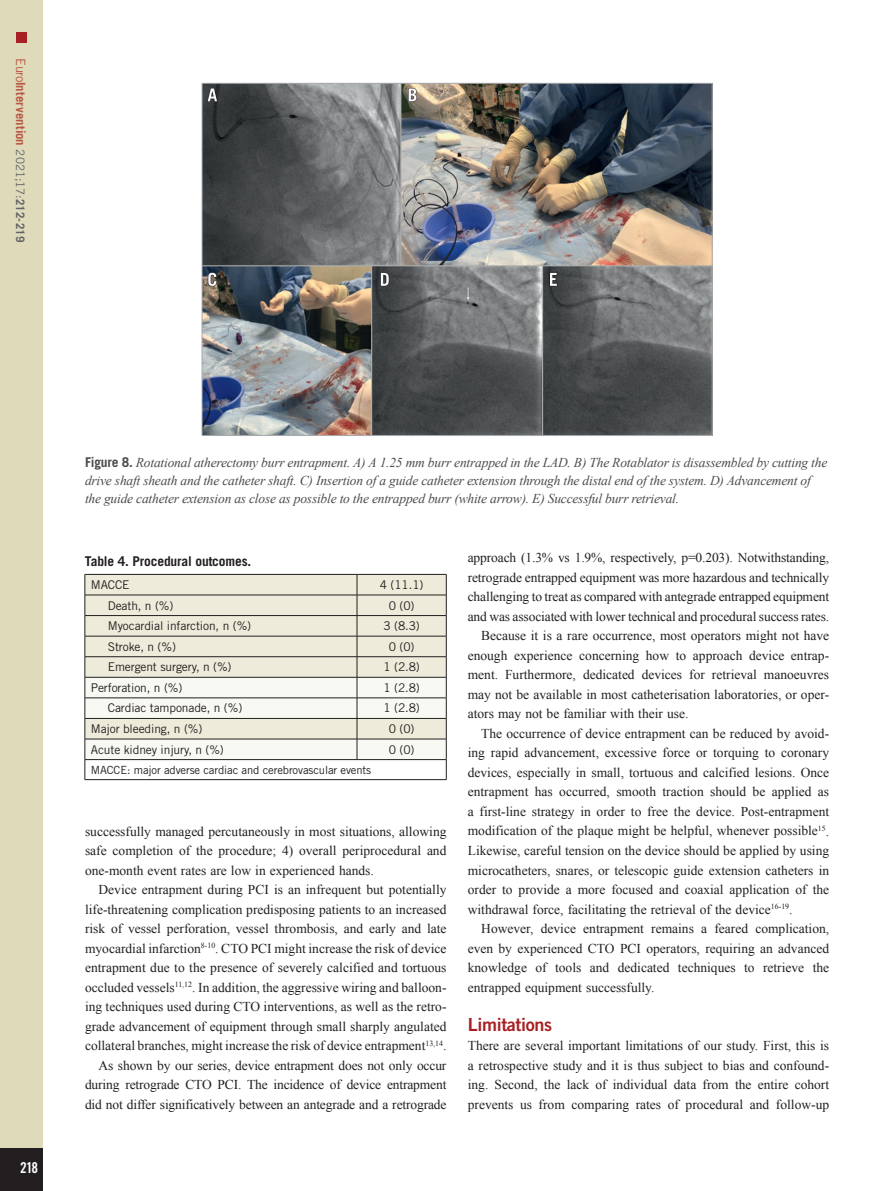
<style>
.page{position:relative;width:893px;height:1191px;background:#fff}
.page>*{position:absolute;margin:0;border:0;box-sizing:border-box;transform-origin:0 0}
.intertitre1{font:18px "Trade Gothic LT Std Bd 2";letter-spacing:-.02em;color:#a72023}
.t1{font:15px "Trade Gothic LT Std Bd Cn 20";color:#fff}
.text_paragraph{font:13.5px/19.5px "Times New Roman";color:#231f20;text-align:justify}
.text_1er_paragraph{font:13.5px/19.5px "Times New Roman";color:#231f20;text-align:justify}
.figure_legende{font:italic 13.5px/18px "Times New Roman";letter-spacing:-.015em;color:#4b4c4d}
.tablo_titre{font:700 13.5px "Trade Gothic LT Std";letter-spacing:-.01em;color:#231f20}
.t2{font:700 12.75px "Trade Gothic LT Std";letter-spacing:.005em;color:#b85744}
.tablo_texte{font:12px "Trade Gothic LT Std";letter-spacing:-.01em;color:#231f20}
.tablo_pied{font:11.25px "Trade Gothic LT Std";letter-spacing:-.01em;color:#231f20}
.s1{font-weight:400}
.s2{font-weight:400;font-size:11.7px;color:#636366}
.s3{font-size:11.7px;color:#636366}
.s4{font-family:"Trade Gothic LT Std";font-weight:700;font-style:normal}
</style>
<div class="page">
<div style="left:0;top:0;width:43px;height:1191px;background:#dedaba"></div>
<div style="left:0;top:1148px;width:43px;height:43px;background:#231f20"></div>
<div style="left:16px;top:32px;width:10px;height:10px;background:#a72023"></div>
<img style="left:204px;top:85px;width:507px;height:349px">
<svg style="left:85px;top:433px;width:585px;height:346px"></svg>
<hr style="left:85px;top:779px;width:272px;height:1px;background:#231f20">
<hr style="left:357px;top:779px;width:89px;height:1px;background:#231f20">
<p class="t2" style="left:29px;top:58px;width:185px;rotate:90deg"><span class="s1">Euro</span>Intervention <span class="s2">2021;17:</span><span class="s3">212-219</span></p>
<p class="t1" style="left:20px;top:1158px;width:20px">218</p>
<p class="figure_legende" style="left:85px;top:453px;width:744px"><span class="s4">Figure 8.</span> Rotational atherectomy burr entrapment. A) A 1.25 mm burr entrapped in the LAD. B) The Rotablator is disassembled by cutting the drive shaft sheath and the catheter shaft. C) Insertion of a guide catheter extension through the distal end of the system. D) Advancement of the guide catheter extension as close as possible to the entrapped burr (white arrow). E) Successful burr retrieval.</p>
<p class="tablo_titre" style="left:85px;top:553px;width:168px">Table 4. Procedural outcomes.</p>
<p class="tablo_texte" style="left:91px;top:577px;width:40px">MACCE</p>
<p class="tablo_texte" style="left:380px;top:577px;width:45px">4 (11.1)</p>
<p class="tablo_texte" style="left:108px;top:598px;width:67px">Death, n (%)</p>
<p class="tablo_texte" style="left:389px;top:598px;width:27px">0 (0)</p>
<p class="tablo_texte" style="left:108px;top:618px;width:145px">Myocardial infarction, n (%)</p>
<p class="tablo_texte" style="left:383px;top:618px;width:38px">3 (8.3)</p>
<p class="tablo_texte" style="left:108px;top:639px;width:70px">Stroke, n (%)</p>
<p class="tablo_texte" style="left:389px;top:639px;width:27px">0 (0)</p>
<p class="tablo_texte" style="left:108px;top:660px;width:125px">Emergent surgery, n (%)</p>
<p class="tablo_texte" style="left:383px;top:660px;width:38px">1 (2.8)</p>
<p class="tablo_texte" style="left:91px;top:680px;width:93px">Perforation, n (%)</p>
<p class="tablo_texte" style="left:383px;top:680px;width:38px">1 (2.8)</p>
<p class="tablo_texte" style="left:108px;top:701px;width:136px">Cardiac tamponade, n (%)</p>
<p class="tablo_texte" style="left:383px;top:701px;width:38px">1 (2.8)</p>
<p class="tablo_texte" style="left:91px;top:721px;width:113px">Major bleeding, n (%)</p>
<p class="tablo_texte" style="left:389px;top:721px;width:27px">0 (0)</p>
<p class="tablo_texte" style="left:91px;top:742px;width:135px">Acute kidney injury, n (%)</p>
<p class="tablo_texte" style="left:389px;top:742px;width:27px">0 (0)</p>
<p class="tablo_pied" style="left:91px;top:763px;width:282px">MACCE: major adverse cardiac and cerebrovascular events</p>
<p class="text_1er_paragraph" style="left:85px;top:821px;width:363px">successfully managed percutaneously in most situations, allowing safe completion of the procedure; 4) overall periprocedural and one-month event rates are low in experienced hands.</p>
<p class="text_paragraph" style="left:85px;top:879px;width:363px;text-indent:14px">Device entrapment during PCI is an infrequent but potentially life-threatening complication predisposing patients to an increased risk of vessel perforation, vessel thrombosis, and early and late myocardial infarction<sup>8-10</sup>. CTO PCI might increase the risk of device entrapment due to the presence of severely calcified and tortuous occluded vessels<sup>11,12</sup>. In addition, the aggressive wiring and balloon&shy;ing techniques used during CTO interventions, as well as the retro&shy;grade advancement of equipment through small sharply angulated collateral branches, might increase the risk of device entrapment<sup>13,14</sup>.</p>
<p class="text_paragraph" style="left:85px;top:1055px;width:363px;text-indent:14px">As shown by our series, device entrapment does not only occur during retrograde CTO PCI. The incidence of device entrapment did not differ significatively between an antegrade and a retrograde</p>
<p class="text_paragraph" style="left:468px;top:548px;width:363px">approach (1.3% vs 1.9%, respectively, p=0.203). Notwithstanding, retrograde entrapped equipment was more hazardous and technically challenging to treat as compared with antegrade entrapped equipment and was associated with lower technical and procedural success rates.</p>
<p class="text_paragraph" style="left:468px;top:626px;width:363px;text-indent:14px">Because it is a rare occurrence, most operators might not have enough experience concerning how to approach device entrap&shy;ment. Furthermore, dedicated devices for retrieval manoeuvres may not be available in most catheterisation laboratories, or oper&shy;ators may not be familiar with their use.</p>
<p class="text_paragraph" style="left:468px;top:723px;width:363px;text-indent:14px">The occurrence of device entrapment can be reduced by avoid&shy;ing rapid advancement, excessive force or torquing to coronary devices, especially in small, tortuous and calcified lesions. Once entrapment has occurred, smooth traction should be applied as a first-line strategy in order to free the device. Post-entrapment modification of the plaque might be helpful, whenever possible<sup>15</sup>.<br>Likewise, careful tension on the device should be applied by using microcatheters, snares, or telescopic guide extension catheters in order to provide a more focused and coaxial application of the withdrawal force, facilitating the retrieval of the device<sup>16-19</sup>.</p>
<p class="text_paragraph" style="left:468px;top:918px;width:363px;text-indent:14px">However, device entrapment remains a feared complication, even by experienced CTO PCI operators, requiring an advanced knowledge of tools and dedicated techniques to retrieve the entrapped equipment successfully.</p>
<p class="intertitre1" style="left:468px;top:1013px;width:86px">Limitations</p>
<p class="text_1er_paragraph" style="left:468px;top:1035px;width:363px">There are several important limitations of our study. First, this is a retrospective study and it is thus subject to bias and confound&shy;ing. Second, the lack of individual data from the entire cohort prevents us from comparing rates of procedural and follow-up</p>
</div>
